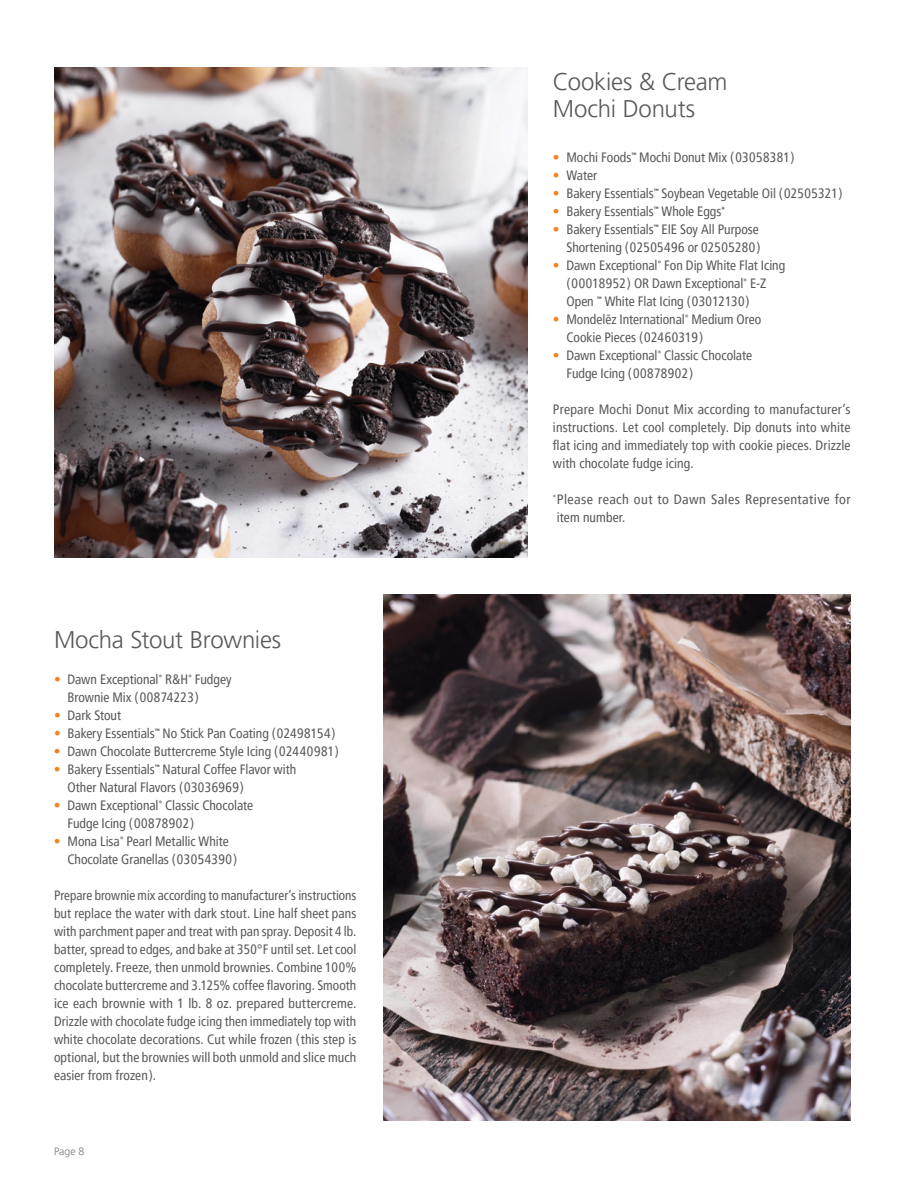
<style>
.page{position:relative;width:918px;height:1188px;background:#fff}
.page>*{position:absolute;margin:0;border:0;box-sizing:border-box;transform-origin:0 0}
.t1{font:300 24px/27px "Frutiger LT Pro";letter-spacing:-.01em;color:#58595b}
.t2{font:condensed 13.5px/18px "Frutiger LT Pro";color:#58595b}
.t3{font:condensed 13.5px/18px "Frutiger LT Pro";letter-spacing:.025em;color:#58595b;scale:1.05 1}
.t4{font:300 10.5px "Frutiger LT Pro";color:#77787b}
.s1{color:#f58220}
</style>
<div class="page">
<img style="left:383px;top:594px;width:467px;height:526px">
<img style="left:54px;top:68px;width:473px;height:490px">
<h1 class="t1" style="left:54px;top:626px;width:229px">Mocha Stout Brownies</h1>
<p class="t2" style="left:68px;top:670px;width:166px;text-indent:-14px"><span class="s1">•</span> Dawn Exceptional<sup>®</sup> R&amp;H<sup>®</sup> Fudgey<br>Brownie Mix (00874223)</p>
<p class="t2" style="left:54px;top:706px;width:68px"><span class="s1">•</span> Dark Stout</p>
<p class="t2" style="left:54px;top:724px;width:283px"><span class="s1">•</span> Bakery Essentials<sup>™</sup> No Stick Pan Coating (02498154)</p>
<p class="t2" style="left:54px;top:742px;width:286px"><span class="s1">•</span> Dawn Chocolate Buttercreme Style Icing (02440981)</p>
<p class="t2" style="left:67px;top:760px;width:230px;text-indent:-14px"><span class="s1">•</span> Bakery Essentials<sup>™</sup> Natural Coffee Flavor with<br>Other Natural Flavors (03036969)</p>
<p class="t2" style="left:67px;top:796px;width:187px;text-indent:-13px"><span class="s1">•</span> Dawn Exceptional<sup>®</sup> Classic Chocolate<br>Fudge Icing (00878902)</p>
<p class="t2" style="left:67px;top:832px;width:171px;text-indent:-14px"><span class="s1">•</span> Mona Lisa<sup>®</sup> Pearl Metallic White<br>Chocolate Granellas (03054390)</p>
<p class="t2" style="left:54px;top:886px;width:304px;text-align:justify">Prepare brownie mix according to manufacturer’s instructions but replace the water with dark stout. Line half sheet pans with parchment paper and treat with pan spray. Deposit 4 lb. batter, spread to edges, and bake at 350°F until set. Let cool completely. Freeze, then unmold brownies. Combine 100% chocolate buttercreme and 3.125% coffee flavoring. Smooth ice each brownie with 1 lb. 8 oz. prepared buttercreme.<br>Drizzle with chocolate fudge icing then immediately top with white chocolate decorations. Cut while frozen (this step is optional, but the brownies will both unmold and slice much easier from frozen).</p>
<p class="t4" style="left:54px;top:1145px;width:32px">Page 8</p>
<h1 class="t1" style="left:553px;top:68px;width:176px">Cookies &amp; Cream<br>Mochi Donuts</h1>
<p class="t2" style="left:553px;top:148px;width:243px"><span class="s1">•</span> Mochi Foods<sup>™</sup> Mochi Donut Mix (03058381)</p>
<p class="t2" style="left:553px;top:166px;width:46px"><span class="s1">•</span> Water</p>
<p class="t2" style="left:553px;top:184px;width:291px"><span class="s1">•</span> Bakery Essentials<sup>™</sup> Soybean Vegetable Oil (02505321)</p>
<p class="t2" style="left:553px;top:202px;width:173px"><span class="s1">•</span> Bakery Essentials<sup>™</sup> Whole Eggs<sup>*</sup></p>
<p class="t2" style="left:553px;top:220px;width:209px;text-align:right"><span class="s1">•</span> Bakery Essentials<sup>™</sup> EIE Soy All Purpose<br>Shortening (02505496 or 02505280)</p>
<p class="t2" style="left:566px;top:256px;width:220px;text-indent:-13px"><span class="s1">•</span> Dawn Exceptional<sup>®</sup> Fon Dip White Flat Icing (00018952) OR Dawn Exceptional<sup>®</sup> E-Z<br>Open <sup>™</sup> White Flat Icing (03012130)</p>
<p class="t2" style="left:566px;top:310px;width:196px;text-indent:-14px"><span class="s1">•</span> Mondelēz International<sup>®</sup> Medium Oreo<br>Cookie Pieces (02460319)</p>
<p class="t2" style="left:566px;top:346px;width:187px;text-indent:-13px"><span class="s1">•</span> Dawn Exceptional<sup>®</sup> Classic Chocolate<br>Fudge Icing (00878902)</p>
<p class="t2" style="left:553px;top:400px;width:299px;text-align:justify">Prepare Mochi Donut Mix according to manufacturer’s instructions. Let cool completely. Dip donuts into white flat icing and immediately top with cookie pieces. Drizzle with chocolate fudge icing.</p>
<p class="t3" style="left:553px;top:490px;width:285px"><sup>*</sup>Please reach out to Dawn Sales Representative for item number.</p>
</div>
